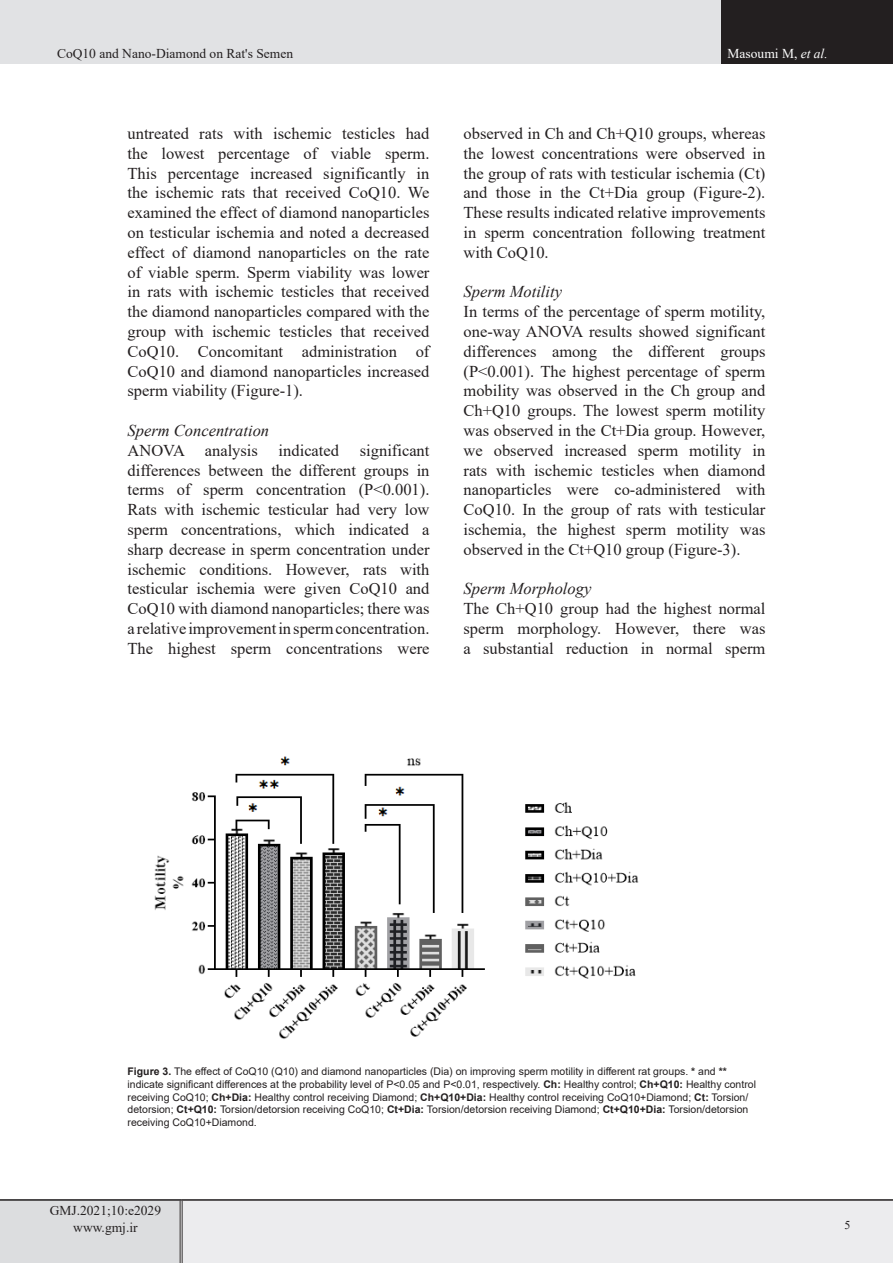
<style>
.page{position:relative;width:893px;height:1263px;background:#fff}
.page>*{position:absolute;margin:0;border:0;box-sizing:border-box;transform-origin:0 0}
.t1{font:16.5px/19.8px "Times New Roman";color:#231f20;text-align:justify}
.t2{font:italic 16.5px "Times New Roman";color:#231f20}
.t3{font:13.5px/16.2px "Times New Roman";color:#231f20;text-align:center}
.t4{font:13.5px "Times New Roman";color:#fff}
.t5{font:12px "Times New Roman";color:#231f20}
.ttttitle{font:10.5px/12.6px "Arial";color:#231f20}
.s1{font-style:italic}
.s2{font-weight:700}
</style>
<div class="page">
<div style="left:0;top:0;width:722px;height:64px;background:#e1e2e4"></div>
<div style="left:722px;top:0;width:171px;height:64px;background:#231f20"></div>
<div style="left:0;top:1200px;width:181px;height:63px;background:#dcdddf"></div>
<div style="left:181px;top:1200px;width:712px;height:63px;background:#ececee"></div>
<hr style="left:180px;top:1201px;width:3px;height:62px;background:#fff">
<hr style="left:180px;top:1201px;width:1px;height:62px;background:#231f20">
<hr style="left:182px;top:1201px;width:1px;height:62px;background:#231f20">
<hr style="left:0;top:1199px;width:181px;height:2px;background:#231f20">
<hr style="left:181px;top:1199px;width:712px;height:2px;background:#231f20">
<img style="left:154px;top:756px;width:485px;height:283px">
<p class="t3" style="left:57px;top:45px;width:238px">CoQ10 and Nano-Diamond on Rat's Semen</p>
<p class="t4" style="left:728px;top:44px;width:102px">Masoumi M, <span class="s1">et al.</span></p>
<p class="t1" style="left:128px;top:123px;width:303px">untreated rats with ischemic testicles had the lowest percentage of viable sperm.<br>This percentage increased significantly in the ischemic rats that received CoQ10. We examined the effect of diamond nanoparticles on testicular ischemia and noted a decreased effect of diamond nanoparticles on the rate of viable sperm. Sperm viability was lower in rats with ischemic testicles that received the diamond nanoparticles compared with the group with ischemic testicles that received CoQ10. Concomitant administration of CoQ10 and diamond nanoparticles increased sperm viability (Figure-1).</p>
<p class="t2" style="left:128px;top:419px;width:143px">Sperm Concentration</p>
<p class="t1" style="left:128px;top:440px;width:132px">ANOVA analysis</p>
<p class="t1" style="left:279px;top:440px;width:62px">indicated</p>
<p class="t1" style="left:128px;top:440px;width:303px;text-indent:232px">significant differences between the different groups in terms of sperm concentration (P&lt;0.001).<br>Rats with ischemic testicular had very low sperm concentrations, which indicated a sharp decrease in sperm concentration under ischemic conditions. However, rats with testicular ischemia were given CoQ10 and CoQ10 with diamond nanoparticles; there was a relative improvement in sperm concentration.<br>The highest sperm concentrations were</p>
<p class="t1" style="left:463px;top:123px;width:303px">observed in Ch and Ch+Q10 groups, whereas the lowest concentrations were observed in the group of rats with testicular ischemia (Ct) and those in the Ct+Dia group (Figure-2).<br>These results indicated relative improvements in sperm concentration following treatment with CoQ10.</p>
<p class="t2" style="left:463px;top:281px;width:100px">Sperm Motility</p>
<p class="t1" style="left:463px;top:301px;width:303px">In terms of the percentage of sperm motility, one-way ANOVA results showed significant differences among the different groups (P&lt;0.001). The highest percentage of sperm mobility was observed in the Ch group and Ch+Q10 groups. The lowest sperm motility was observed in the Ct+Dia group. However, we observed increased sperm motility in rats with ischemic testicles when diamond nanoparticles were co-administered with CoQ10. In the group of rats with testicular ischemia, the highest sperm motility was observed in the Ct+Q10 group (Figure-3).</p>
<p class="t2" style="left:463px;top:578px;width:129px">Sperm Morphology</p>
<p class="t1" style="left:463px;top:598px;width:303px">The Ch+Q10 group had the highest normal sperm morphology. However, there was a substantial reduction in normal sperm</p>
<p class="ttttitle" style="left:128px;top:1065px;width:630px"><span class="s2">Figure 3.</span> The effect of CoQ10 (Q10) and diamond nanoparticles (Dia) on improving sperm motility in different rat groups. <span class="s2">*</span> and <span class="s2">** </span>indicate significant differences at the probability level of P&lt;0.05 and P&lt;0.01, respectively. <span class="s2">Ch:</span> Healthy control; <span class="s2">Ch+Q10:</span> Healthy control receiving CoQ10; <span class="s2">Ch+Dia:</span> Healthy control receiving Diamond; <span class="s2">Ch+Q10+Dia:</span> Healthy control receiving CoQ10+Diamond; <span class="s2">Ct:</span> Torsion/ detorsion; <span class="s2">Ct+Q10:</span> Torsion/detorsion receiving CoQ10; <span class="s2">Ct+Dia:</span> Torsion/detorsion receiving Diamond; <span class="s2">Ct+Q10+Dia:</span> Torsion/detorsion receiving CoQ10+Diamond.</p>
<p class="t3" style="left:50px;top:1202px;width:113px">GMJ.2021;10:e2029 www.gmj.ir</p>
<p class="t5" style="left:845px;top:1216px;width:7px">5</p>
</div>
